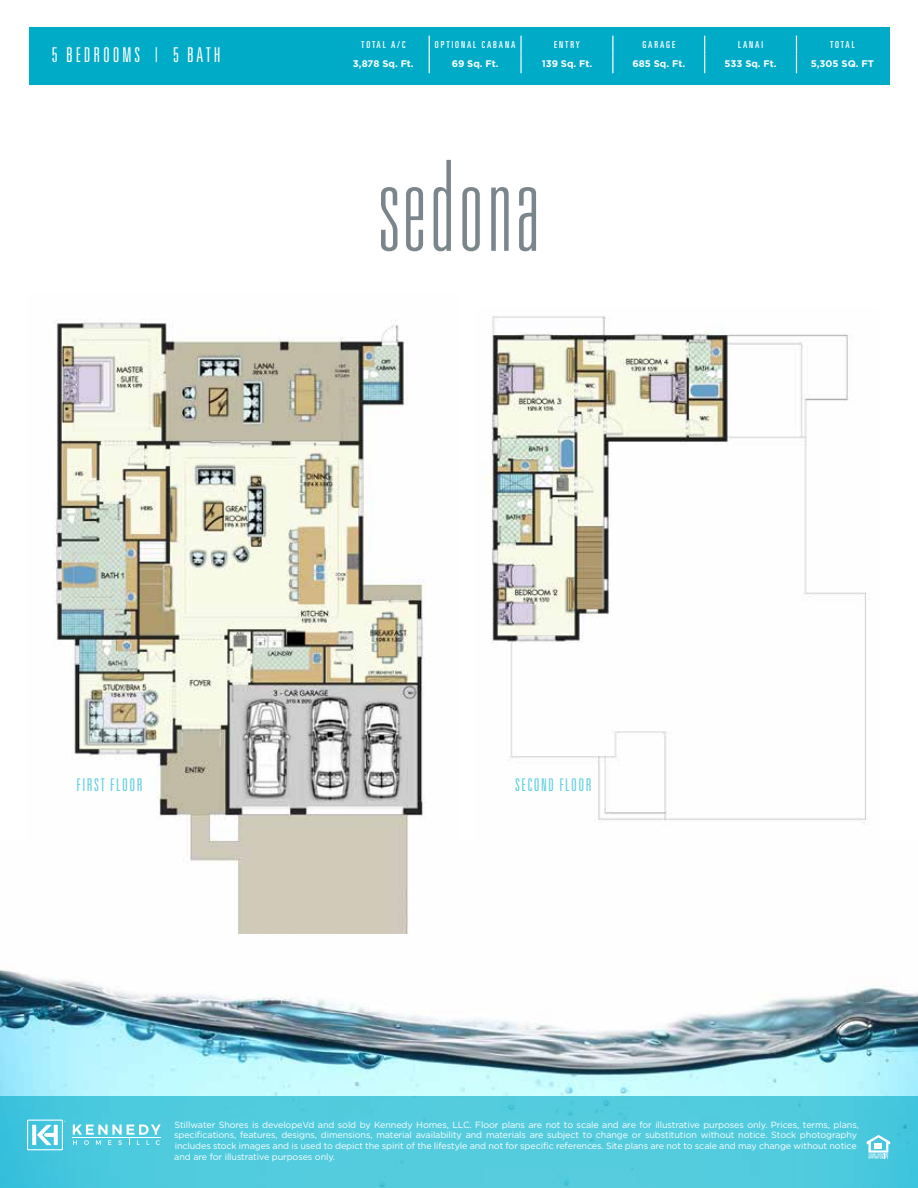
<style>
.page{position:relative;width:918px;height:1188px;background:#fff}
.page>*{position:absolute;margin:0;border:0;box-sizing:border-box;transform-origin:0 0}
.t1{font:100 ultra-condensed 126px "Univers";letter-spacing:.025em;color:#7b868c}
.t2{font:300 ultra-condensed 20.4px "Univers";letter-spacing:.14em;color:#fff}
.t3{font:300 ultra-condensed 17.55px "Univers";letter-spacing:.08em;color:#5fd0df}
.t4{font:700 9.6px "Gotham";color:#fff}
.t5{font:ultra-condensed 9.6px "Univers";letter-spacing:.2em;color:#fff}
.t6{font:9px/10.8px "Gotham";letter-spacing:-.01em;color:#fff}
</style>
<div class="page">
<img style="left:0;top:969px;width:918px;height:127px">
<svg style="left:0;top:1096px;width:918px;height:92px;background:#4fcadd"></svg>
<svg style="left:27px;top:1120px;width:39px;height:30px"></svg>
<svg style="left:73px;top:1125px;width:88px;height:20px"></svg>
<svg style="left:867px;top:1135px;width:23px;height:24px"></svg>
<img style="left:53px;top:320px;width:372px;height:614px">
<img style="left:482px;top:316px;width:385px;height:507px">
<div style="left:29px;top:27px;width:860px;height:58px;background:#00abc8"></div>
<svg style="left:520px;top:36px;width:2px;height:37px"></svg>
<svg style="left:612px;top:36px;width:1px;height:37px"></svg>
<svg style="left:704px;top:36px;width:1px;height:37px"></svg>
<svg style="left:796px;top:36px;width:1px;height:37px"></svg>
<svg style="left:429px;top:36px;width:1px;height:37px"></svg>
<h2 class="t2" style="left:52px;top:45px;width:170px">5 BEDROOMS | 5 BATH</h2>
<p class="t5" style="left:361px;top:39px;width:46px">TOTAL A/C</p>
<p class="t5" style="left:435px;top:39px;width:82px">OPTIONAL CABANA</p>
<p class="t5" style="left:554px;top:39px;width:27px">ENTRY</p>
<p class="t5" style="left:642px;top:39px;width:34px">GARAGE</p>
<p class="t5" style="left:738px;top:39px;width:26px">LANAI</p>
<p class="t5" style="left:830px;top:39px;width:26px">TOTAL</p>
<p class="t4" style="left:353px;top:57px;width:62px">3,878 Sq. Ft.</p>
<p class="t4" style="left:452px;top:57px;width:48px">69 Sq. Ft.</p>
<p class="t4" style="left:542px;top:57px;width:52px">139 Sq. Ft.</p>
<p class="t4" style="left:632px;top:57px;width:54px">685 Sq. Ft.</p>
<p class="t4" style="left:725px;top:57px;width:54px">533 Sq. Ft.</p>
<p class="t4" style="left:811px;top:57px;width:65px">5,305 SQ. FT</p>
<h1 class="t1" style="left:379px;top:142px;width:162px">sedona</h1>
<h3 class="t3" style="left:77px;top:775px;width:67px">FIRST FLOOR</h3>
<h3 class="t3" style="left:515px;top:775px;width:78px">SECOND FLOOR</h3>
<p class="t6" style="left:174px;top:1119px;width:686px">Stillwater Shores is developeVd and sold by Kennedy Homes, LLC. Floor plans are not to scale and are for illustrative purposes only. Prices, terms, plans, specifications, features, designs, dimensions, material availability and materials are subject to change or substitution without notice. Stock photography includes stock images and is used to depict the spirit of the lifestyle and not for specific references. Site plans are not to scale and may change without notice and are for illustrative purposes only.</p>
</div>
